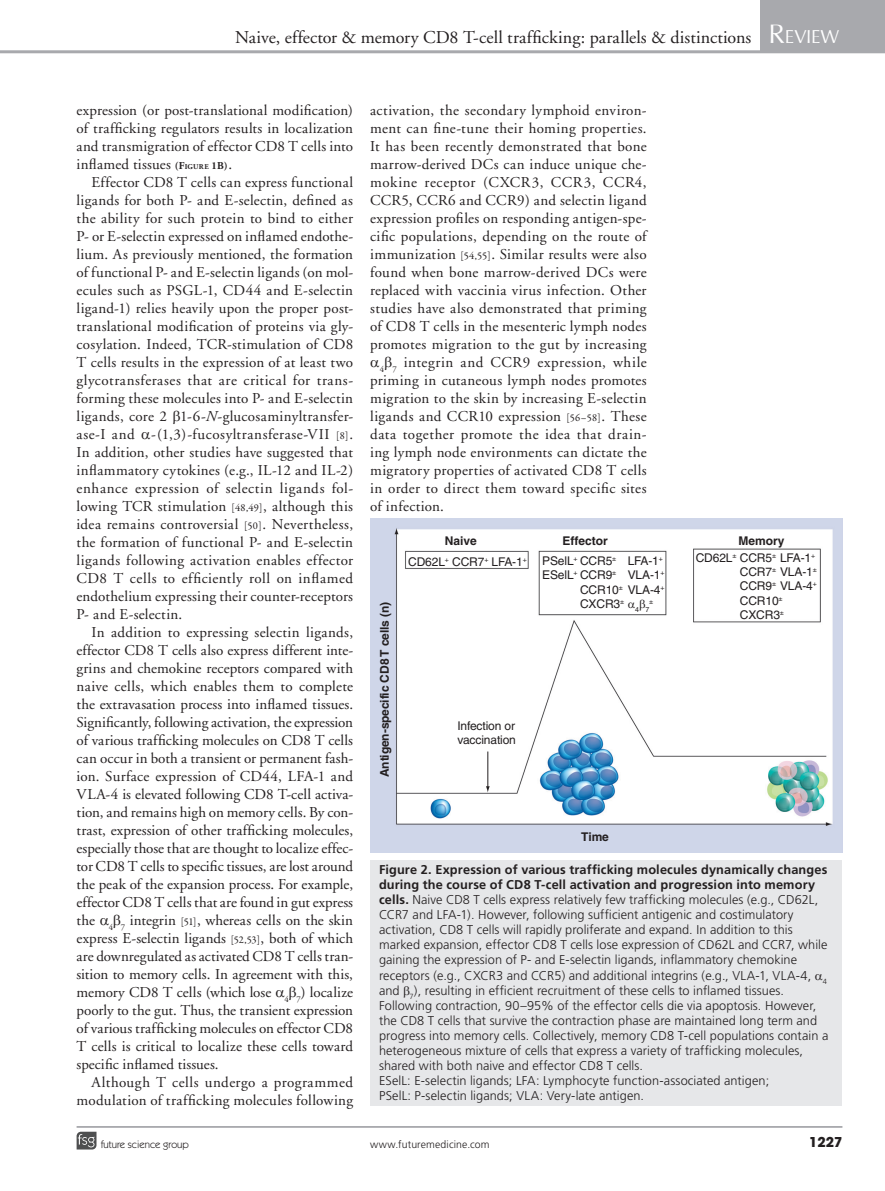
<style>
.page{position:relative;width:885px;height:1191px;background:#fff}
.page>*{position:absolute;margin:0;border:0;box-sizing:border-box;transform-origin:0 0}
.t1{font:29.4px "Iris UPC";letter-spacing:-.005em;color:#fff}
.t2{font:18px "Adobe Garamond";letter-spacing:.005em;color:#231f20}
.bodyindent{font:15px/18px "Adobe Garamond";letter-spacing:.02em;color:#231f20;text-align:justify}
.bodyfirst{font:15px/18px "Adobe Garamond";letter-spacing:.015em;color:#231f20;text-align:justify}
.bodyindent-2{font:15px "Adobe Garamond";letter-spacing:.045em;color:#231f20}
.bodyindent-3{font:15px "Adobe Garamond";letter-spacing:.04em;color:#231f20}
.t3{font:700 13.5px "Avant Garde";color:#231f20}
.figurecaption{font:300 12.75px/15px "Frutiger";letter-spacing:.005em;color:#231f20}
.t4{font:12px/14.4px "Helvetica";letter-spacing:-.01em;color:#231f20}
.t5{font:700 12px "Helvetica";letter-spacing:-.01em;color:#231f20}
.t6{font:300 10.5px "Frutiger";letter-spacing:.01em;color:#231f20}
.t7{font:10.5px "Itc Kabel";color:#231f20}
.t8{font:7.05px "Helvetica";color:#231f20}
.s1{font-size:42px}
.s2{font-weight:700;font-size:10.5px}
.s3{font-weight:700;font-size:7.35px}
.s4{font-style:italic}
.s5{font-family:"Garamond Premr Pro";font-size:10.5px}
.s6{font-weight:700}
</style>
<div class="page">
<svg style="left:77px;top:1131px;width:19px;height:18px"></svg>
<hr style="left:77px;top:1126px;width:765px;height:1px;background:#a8a9ad">
<div style="left:760px;top:0;width:124px;height:51px;background:#a8a9ad"></div>
<hr style="left:0;top:50px;width:884px;height:3px;background:#a8a9ad">
<div style="left:370px;top:860px;width:472px;height:246px;background:#e6e7e9"></div>
<img style="left:370px;top:518px;width:472px;height:334px">
<hr style="left:487px;top:751px;width:1px;height:36px;background:#231f20">
<svg style="left:486px;top:786px;width:3px;height:6px"></svg>
<svg style="left:628px;top:600px;width:17px;height:11px"></svg>
<p class="t2" style="left:235px;top:27px;width:517px">Naive, effector &amp; memory CD8 T-cell trafficking: parallels &amp; distinctions</p>
<h1 class="t1" style="left:768px;top:14px;width:72px"><span class="s1">R</span>eview</h1>
<p class="bodyfirst" style="left:77px;top:101px;width:278px">expression (or post-translational modification) of trafficking regulators results in localization and transmigration of effector CD8 T cells into inflamed tissues <span class="s2">(F</span><span class="s3">IGURE</span> <span class="s2">1B)</span>.</p>
<p class="bodyindent" style="left:77px;top:173px;width:278px;text-indent:15px">Effector CD8 T cells can express functional ligands for both P- and E‑selectin, defined as the ability for such protein to bind to either P- or E‑selectin expressed on inflamed endothe&shy;lium. As previously mentioned, the formation of functional P- and E‑selectin ligands (on mol&shy;ecules such as PSGL‑1, CD44 and E‑selectin ligand‑1) relies heavily upon the proper post&shy;translational modification of proteins via gly&shy;cosylation. Indeed, TCR-stimulation of CD8<br>T cells results in the expression of at least two glycotransferases that are critical for trans&shy;forming these molecules into P- and E‑selectin ligands, core 2 1‑6‑<span class="s4">N</span>‑glucosaminyltransfer&shy;ase‑I and ‑(1,3)-fucosyltransferase‑VII <span class="s5">[8]</span>.<br>In addition, other studies have suggested that inflammatory cytokines (e.g., IL‑12 and IL‑2) enhance expression of selectin ligands fol&shy;lowing TCR stimulation <span class="s5">[48,49]</span>, although this idea remains controversial <span class="s5">[50]</span>. Nevertheless, the formation of functional P- and E‑selectin ligands following activation enables effector CD8 T cells to efficiently roll on inflamed endothelium expressing their counter-receptors P- and E‑selectin.</p>
<p class="bodyindent" style="left:77px;top:623px;width:278px;text-indent:15px">In addition to expressing selectin ligands, effector CD8 T cells also express different inte&shy;grins and chemokine receptors compared with naive cells, which enables them to complete the extravasation process into inflamed tissues.<br>Significantly, following activation, the expression of various trafficking molecules on CD8 T cells can occur in both a transient or permanent fash&shy;ion. Surface expression of CD44, LFA‑1 and VLA‑4 is elevated following CD8 T‑cell activa&shy;tion, and remains high on memory cells. By con&shy;trast, expression of other trafficking molecules, especially those that are thought to localize effec&shy;tor CD8 T cells to specific tissues, are lost around the peak of the expansion process. For example, effector CD8 T cells that are found in gut express the <sub>4</sub> <sub>7</sub> integrin <span class="s5">[51]</span>, whereas cells on the skin express E‑selectin ligands <span class="s5">[52,53]</span>, both of which are downregulated as activated CD8 T cells tran&shy;sition to memory cells. In agreement with this, memory CD8 T cells (which lose <sub>4</sub> <sub>7</sub>) localize poorly to the gut. Thus, the transient expression of various trafficking molecules on effector CD8<br>T cells is critical to localize these cells toward specific inflamed tissues.</p>
<p class="bodyindent" style="left:77px;top:1073px;width:278px;text-align:right">Although T cells undergo a programmed modulation of trafficking molecules following</p>
<p class="bodyindent" style="left:370px;top:101px;width:278px">activation, the secondary lymphoid environ-</p>
<p class="bodyindent" style="left:370px;top:119px;width:278px">ment can fine-tune their homing properties.</p>
<p class="bodyindent" style="left:370px;top:137px;width:278px">It has been recently demonstrated that bone</p>
<p class="bodyindent" style="left:370px;top:155px;width:278px">marrow-derived DCs can induce unique che-</p>
<p class="bodyindent-3" style="left:370px;top:174px;width:278px">mokine receptor (CXCR3, CCR3, CCR4,</p>
<p class="bodyindent" style="left:370px;top:191px;width:278px">CCR5, CCR6 and CCR9) and selectin ligand</p>
<p class="bodyindent" style="left:370px;top:209px;width:278px">expression profiles on responding antigen-spe-</p>
<p class="bodyindent" style="left:370px;top:227px;width:278px">cific populations, depending on the route of</p>
<p class="bodyindent" style="left:370px;top:245px;width:278px">immunization <span class="s5">[54,55]</span>. Similar results were also</p>
<p class="bodyindent" style="left:370px;top:263px;width:278px">found when bone marrow-derived DCs were</p>
<p class="bodyindent" style="left:370px;top:281px;width:278px">replaced with vaccinia virus infection. Other</p>
<p class="bodyindent" style="left:370px;top:299px;width:278px">studies have also demonstrated that priming</p>
<p class="bodyindent" style="left:370px;top:317px;width:278px">of CD8 T cells in the mesenteric lymph nodes</p>
<p class="bodyindent" style="left:370px;top:335px;width:278px">promotes migration to the gut by increasing</p>
<p class="bodyindent-2" style="left:380px;top:354px;width:268px"><sub>4</sub> <sub>7</sub> integrin and CCR9 expression, while</p>
<p class="bodyindent" style="left:370px;top:371px;width:278px">priming in cutaneous lymph nodes promotes</p>
<p class="bodyindent" style="left:370px;top:389px;width:278px">migration to the skin by increasing E-selectin</p>
<p class="bodyindent" style="left:370px;top:407px;width:278px">ligands and CCR10 expression <span class="s5">[56–58]</span>. These</p>
<p class="bodyindent" style="left:370px;top:425px;width:278px">data together promote the idea that drain-</p>
<p class="bodyindent" style="left:370px;top:443px;width:278px">ing lymph node environments can dictate the</p>
<p class="bodyindent" style="left:370px;top:461px;width:278px">migratory properties of activated CD8 T cells</p>
<p class="bodyindent" style="left:370px;top:479px;width:278px">in order to direct them toward specific sites</p>
<p class="bodyindent" style="left:370px;top:497px;width:75px">of infection.</p>
<p class="t5" style="left:377px;top:777px;width:177px;rotate:-90deg">Antigen-specific CD8 T cells (n)</p>
<p class="t5" style="left:444px;top:533px;width:34px">Naive</p>
<p class="t5" style="left:562px;top:533px;width:47px">Effector</p>
<p class="t5" style="left:738px;top:533px;width:48px">Memory</p>
<p class="t4" style="left:408px;top:555px;width:120px">CD62L<sup>+</sup> CCR7<sup>+</sup> LFA-1<sup>+</sup></p>
<p class="t4" style="left:542px;top:553px;width:76px">PSelL<sup>+</sup> CCR5<sup>±</sup></p>
<p class="t4" style="left:542px;top:568px;width:76px">ESelL<sup>+</sup> CCR9<sup>±</sup></p>
<p class="t4" style="left:580px;top:582px;width:86px">CCR10<sup>±</sup> VLA-4<sup>+</sup></p>
<p class="t4" style="left:580px;top:597px;width:46px">CXCR3<sup>±</sup></p>
<p class="t4" style="left:739px;top:550px;width:78px;text-indent:-44px">CD62L<sup>±</sup> CCR5<sup>±</sup> LFA-1<sup>+<br></sup>CCR7<sup>±</sup> VLA-1<sup>±<br></sup>CCR9<sup>±</sup> VLA-4<sup>+<br></sup>CCR10<sup>±<br></sup>CXCR3<sup>±</sup></p>
<p class="t4" style="left:627px;top:553px;width:38px">LFA-1<sup>+<br></sup>VLA-1<sup>+</sup></p>
<p class="t8" style="left:635px;top:605px;width:16px">4 7</p>
<p class="t8" style="left:649px;top:597px;width:6px">±</p>
<p class="t4" style="left:457px;top:718px;width:60px">Infection or vaccination</p>
<p class="t5" style="left:581px;top:829px;width:29px">Time</p>
<p class="figurecaption" style="left:379px;top:862px;width:451px"><span class="s6">Figure 2. Expression of various trafficking molecules dynamically changes during the course of CD8 T-cell activation and progression into memory cells.</span> Naive CD8 T cells express relatively few trafficking molecules (e.g., CD62L, CCR7 and LFA‑1). However, following sufficient antigenic and costimulatory activation, CD8 T cells will rapidly proliferate and expand. In addition to this marked expansion, effector CD8 T cells lose expression of CD62L and CCR7, while gaining the expression of P- and E‑selectin ligands, inflammatory chemokine receptors (e.g., CXCR3 and CCR5) and additional integrins (e.g., VLA‑1, VLA‑4, <sub>4 </sub>and <sub>7</sub>), resulting in efficient recruitment of these cells to inflamed tissues.<br>Following contraction, 90–95% of the effector cells die via apoptosis. However, the CD8 T cells that survive the contraction phase are maintained long term and progress into memory cells. Collectively, memory CD8 T-cell populations contain a heterogeneous mixture of cells that express a variety of trafficking molecules, shared with both naive and effector CD8 T cells.</p>
<p class="figurecaption" style="left:379px;top:1072px;width:392px">ESelL: E-selectin ligands; LFA: Lymphocyte function-associated antigen;<br>PSelL: P-selectin ligands; VLA: Very‑late antigen.</p>
<p class="t7" style="left:101px;top:1138px;width:90px">future science group</p>
<p class="t6" style="left:370px;top:1138px;width:121px">www.futuremedicine.com</p>
<p class="t3" style="left:809px;top:1133px;width:35px">1227</p>
</div>
